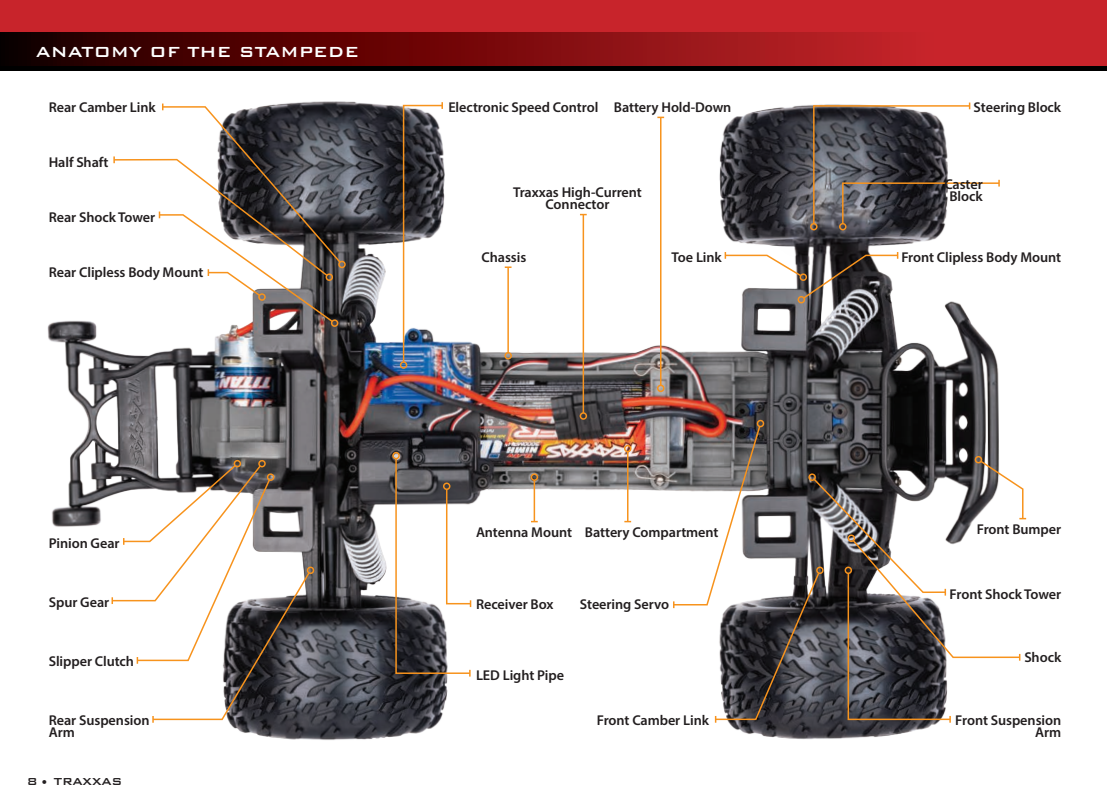
<style>
.page{position:relative;width:1107px;height:810px;background:#fff}
.page>*{position:absolute;margin:0;border:0;box-sizing:border-box;transform-origin:0 0}
.t1{font:500 19.5px "Bank Gothic BT";color:#fff}
.t2{font:600 14.25px/12px "Myriad Pro";letter-spacing:-.005em;color:#231f20;text-align:center}
.t3{font:500 13.5px "Bank Gothic BT";letter-spacing:-.02em;color:#231f20}
</style>
<div class="page">
<img style="left:47px;top:101px;width:980px;height:639px">
<div style="left:0;top:0;width:1107px;height:70px;background:#000"></div>
<div style="left:0;top:0;width:1107px;height:51px;background:#c8242b"></div>
<svg style="left:0;top:32px;width:1107px;height:34px;background:#7f0f12"></svg>
<div style="left:798px;top:296px;width:7px;height:7px;border:2px solid #f7931d;border-radius:50%"></div>
<div style="left:810px;top:223px;width:8px;height:7px;border:2px solid #f7931d;border-radius:50%"></div>
<svg style="left:812px;top:103px;width:189px;height:122px"></svg>
<div style="left:839px;top:223px;width:8px;height:7px;border:2px solid #f7931d;border-radius:50%"></div>
<div style="left:400px;top:361px;width:7px;height:8px;border:2px solid #f7931d;border-radius:50%"></div>
<img style="left:402px;top:102px;width:42px;height:262px">
<div style="left:331px;top:319px;width:7px;height:8px;border:2px solid #f7931d;border-radius:50%"></div>
<div style="left:338px;top:261px;width:8px;height:7px;border:2px solid #f7931d;border-radius:50%"></div>
<div style="left:392px;top:452px;width:8px;height:7px;border:2px solid #f7931d;border-radius:50%"></div>
<svg style="left:395px;top:457px;width:77px;height:220px"></svg>
<div style="left:234px;top:460px;width:7px;height:7px;border:2px solid #f7931d;border-radius:50%"></div>
<div style="left:307px;top:567px;width:7px;height:7px;border:2px solid #f7931d;border-radius:50%"></div>
<div style="left:258px;top:460px;width:8px;height:7px;border:2px solid #f7931d;border-radius:50%"></div>
<svg style="left:111px;top:464px;width:200px;height:259px"></svg>
<hr style="left:534px;top:480px;width:1px;height:42px;background:#f7931d">
<div style="left:531px;top:473px;width:7px;height:8px;border:2px solid #f7931d;border-radius:50%"></div>
<hr style="left:507px;top:267px;width:2px;height:86px;background:#f7931d">
<svg style="left:505px;top:266px;width:7px;height:2px"></svg>
<div style="left:504px;top:352px;width:8px;height:7px;border:2px solid #f7931d;border-radius:50%"></div>
<hr style="left:660px;top:117px;width:2px;height:268px;background:#f7931d">
<div style="left:657px;top:385px;width:8px;height:7px;border:2px solid #f7931d;border-radius:50%"></div>
<hr style="left:583px;top:215px;width:1px;height:198px;background:#f7931d">
<div style="left:580px;top:412px;width:7px;height:8px;border:2px solid #f7931d;border-radius:50%"></div>
<svg style="left:724px;top:252px;width:175px;height:48px"></svg>
<svg style="left:672px;top:425px;width:354px;height:298px"></svg>
<div style="left:757px;top:420px;width:7px;height:7px;border:2px solid #f7931d;border-radius:50%"></div>
<hr style="left:627px;top:452px;width:2px;height:70px;background:#f7931d">
<div style="left:624px;top:445px;width:8px;height:7px;border:2px solid #f7931d;border-radius:50%"></div>
<svg style="left:113px;top:104px;width:229px;height:220px"></svg>
<p class="t1" style="left:36px;top:41px;width:325px">ANATOMY OF THE STAMPEDE</p>
<p class="t2" style="left:49px;top:101px;width:109px">Rear Camber Link</p>
<p class="t2" style="left:49px;top:156px;width:61px">Half Shaft</p>
<p class="t2" style="left:49px;top:211px;width:108px">Rear Shock Tower</p>
<p class="t2" style="left:49px;top:266px;width:156px">Rear Clipless Body Mount</p>
<p class="t2" style="left:448px;top:101px;width:152px">Electronic Speed Control</p>
<p class="t2" style="left:614px;top:101px;width:119px">Battery Hold-Down</p>
<p class="t2" style="left:513px;top:186px;width:130px">Traxxas High-Current<br>Connector</p>
<p class="t2" style="left:974px;top:101px;width:89px">Steering Block</p>
<p class="t2" style="left:944px;top:178px;width:40px">Caster<br>Block</p>
<p class="t2" style="left:482px;top:251px;width:46px">Chassis</p>
<p class="t2" style="left:901px;top:251px;width:161px">Front Clipless Body Mount</p>
<p class="t2" style="left:672px;top:251px;width:52px">Toe Link</p>
<p class="t2" style="left:49px;top:537px;width:72px">Pinion Gear</p>
<p class="t2" style="left:49px;top:595px;width:62px">Spur Gear</p>
<p class="t2" style="left:49px;top:655px;width:87px">Slipper Clutch</p>
<p class="t2" style="left:49px;top:714px;width:102px;text-align:left">Rear Suspension<br>Arm</p>
<p class="t3" style="left:27px;top:774px;width:97px">8 • TRAXXAS</p>
<p class="t2" style="left:476px;top:526px;width:98px">Antenna Mount</p>
<p class="t2" style="left:585px;top:526px;width:135px">Battery Compartment</p>
<p class="t2" style="left:476px;top:598px;width:79px">Receiver Box</p>
<p class="t2" style="left:580px;top:598px;width:91px">Steering Servo</p>
<p class="t2" style="left:476px;top:669px;width:90px">LED Light Pipe</p>
<p class="t2" style="left:597px;top:714px;width:114px">Front Camber Link</p>
<p class="t2" style="left:977px;top:523px;width:86px">Front Bumper</p>
<p class="t2" style="left:950px;top:587px;width:113px">Front Shock Tower</p>
<p class="t2" style="left:1024px;top:651px;width:38px">Shock</p>
<p class="t2" style="left:955px;top:714px;width:107px;text-align:right">Front Suspension<br>Arm</p>
</div>
